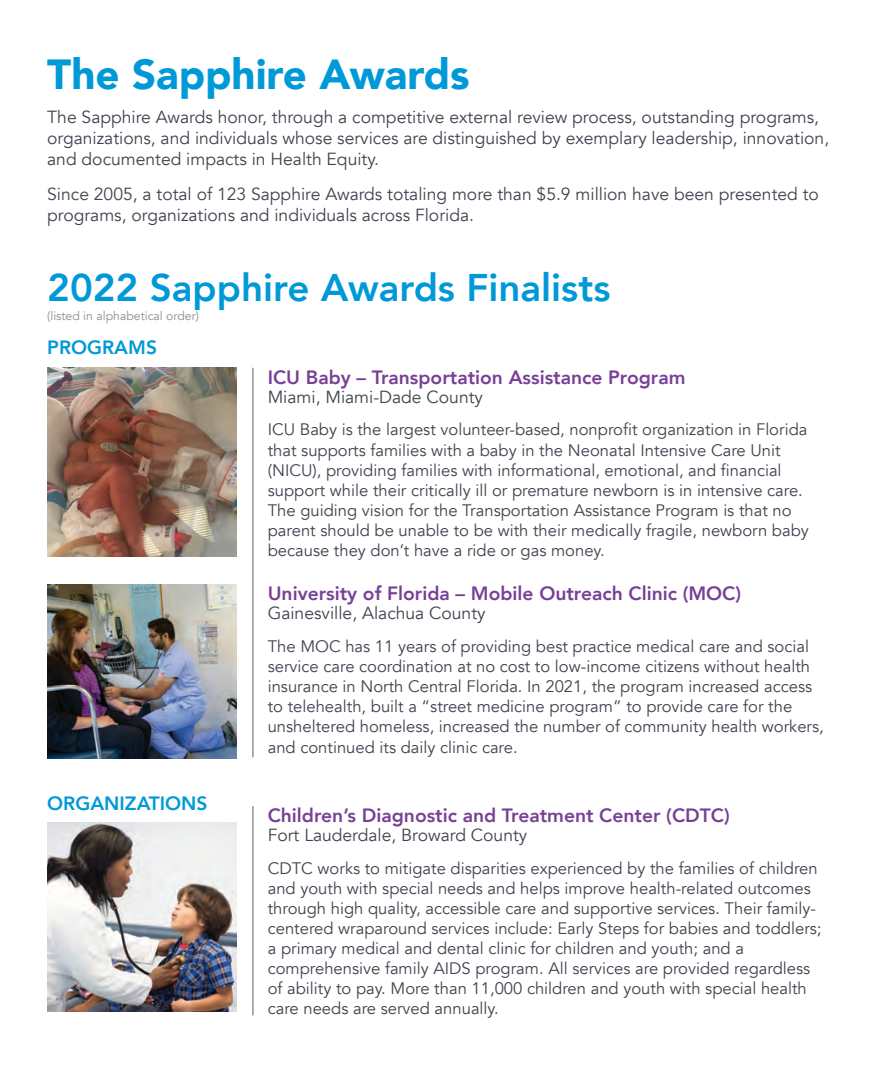
<style>
.page{position:relative;width:882px;height:1071px;background:#fff}
.page>*{position:absolute;margin:0;border:0;box-sizing:border-box;transform-origin:0 0}
.t1{font:900 42px "Avenir";color:#0099d8}
.t2{font:800 38.5px "Avenir";color:#0099d8}
.t3{font:800 19.25px "Avenir";color:#784096}
.t4{font:800 19.25px "Avenir";color:#0099d8}
.t5{font:17.5px/21px "Avenir";color:#3e444f}
.t6{font:16.62px/20.1px "Avenir";color:#3e444f}
.t7{font:12.25px "Avenir";color:#8b8f98}
</style>
<div class="page">
<hr style="left:252px;top:806px;width:2px;height:209px;background:#9fa1aa">
<hr style="left:252px;top:368px;width:2px;height:389px;background:#9fa1aa">
<img style="left:47px;top:368px;width:189px;height:189px">
<img style="left:47px;top:585px;width:189px;height:173px">
<img style="left:47px;top:822px;width:189px;height:189px">
<h1 class="t1" style="left:47px;top:47px;width:424px">The Sapphire Awards</h1>
<p class="t5" style="left:47px;top:107px;width:784px">The Sapphire Awards honor, through a competitive external review process, outstanding programs, organizations, and individuals whose services are distinguished by exemplary leadership, innovation, and documented impacts in Health Equity.</p>
<p class="t5" style="left:47px;top:184px;width:773px">Since 2005, a total of 123 Sapphire Awards totaling more than $5.9 million have been presented to programs, organizations and individuals across Florida.</p>
<h2 class="t2" style="left:47px;top:262px;width:565px">2022 Sapphire Awards Finalists</h2>
<p class="t7" style="left:47px;top:308px;width:153px">(listed in alphabetical order)</p>
<p class="t4" style="left:47px;top:335px;width:111px">PROGRAMS</p>
<p class="t4" style="left:47px;top:790px;width:162px">ORGANIZATIONS</p>
<p class="t3" style="left:268px;top:364px;width:419px">ICU Baby – Transportation Assistance Program</p>
<p class="t5" style="left:268px;top:387px;width:217px">Miami, Miami-Dade County</p>
<p class="t6" style="left:268px;top:420px;width:543px">ICU Baby is the largest volunteer-based, nonprofit organization in Florida that supports families with a baby in the Neonatal Intensive Care Unit (NICU), providing families with informational, emotional, and financial support while their critically ill or premature newborn is in intensive care.<br>The guiding vision for the Transportation Assistance Program is that no parent should be unable to be with their medically fragile, newborn baby because they don’t have a ride or gas money.</p>
<p class="t3" style="left:268px;top:581px;width:475px">University of Florida – Mobile Outreach Clinic (MOC)</p>
<p class="t5" style="left:268px;top:603px;width:219px">Gainesville, Alachua County</p>
<p class="t6" style="left:268px;top:637px;width:558px">The MOC has 11 years of providing best practice medical care and social service care coordination at no cost to low-income citizens without health insurance in North Central Florida. In 2021, the program increased access to telehealth, built a “street medicine program” to provide care for the unsheltered homeless, increased the number of community health workers, and continued its daily clinic care.</p>
<p class="t3" style="left:268px;top:802px;width:463px">Children’s Diagnostic and Treatment Center (CDTC)</p>
<p class="t5" style="left:268px;top:825px;width:261px">Fort Lauderdale, Broward County</p>
<p class="t6" style="left:268px;top:858px;width:555px">CDTC works to mitigate disparities experienced by the families of children and youth with special needs and helps improve health-related outcomes through high quality, accessible care and supportive services. Their family&shy;centered wraparound services include: Early Steps for babies and toddlers; a primary medical and dental clinic for children and youth; and a comprehensive family AIDS program. All services are provided regardless of ability to pay. More than 11,000 children and youth with special health care needs are served annually.</p>
</div>
